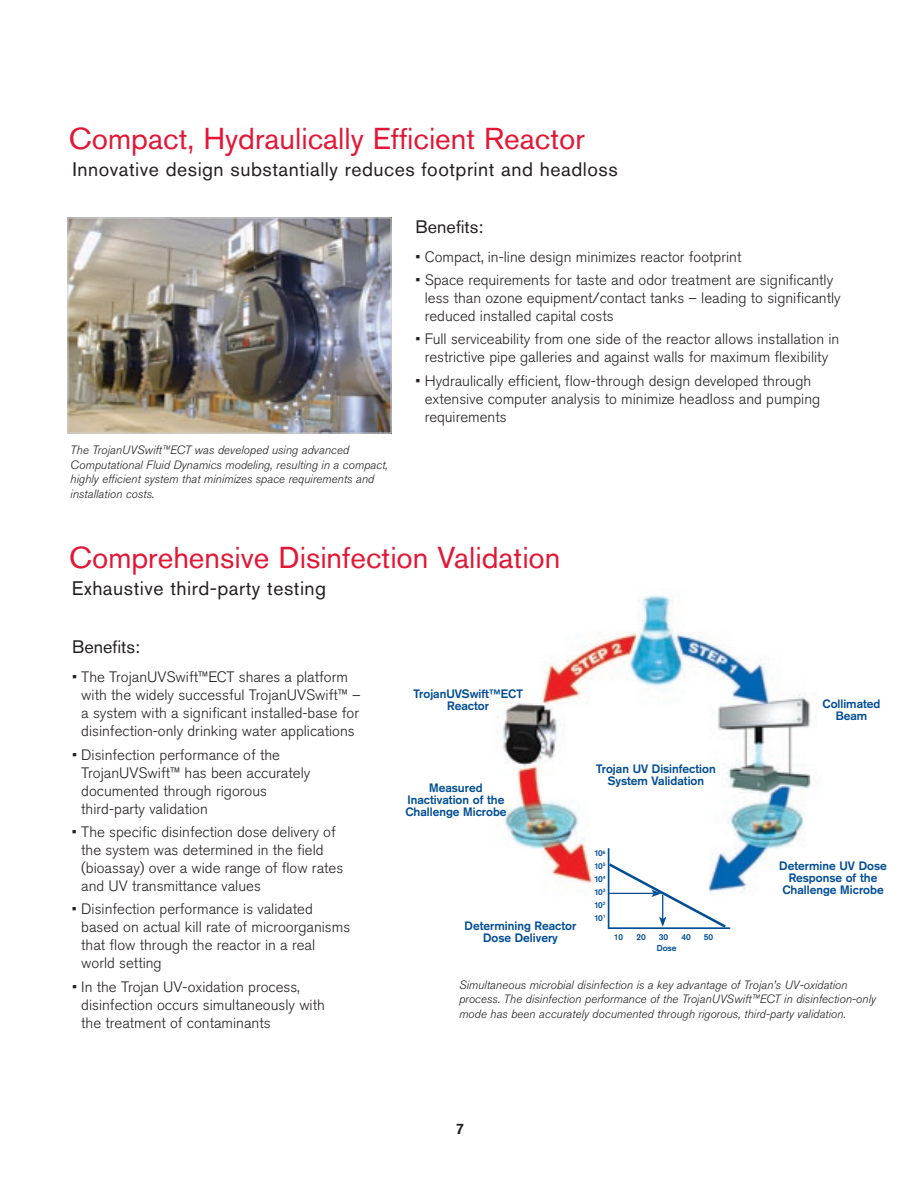
<style>
.page{position:relative;width:918px;height:1188px;background:#fff}
.page>*{position:absolute;margin:0;border:0;box-sizing:border-box;transform-origin:0 0}
.t1{font:30px "Akzidenz Grotesk BQ";color:#e21735}
.t2{font:19.5px "Akzidenz Grotesk BQ";letter-spacing:.025em;color:#231f20}
.t3{font:18px "Akzidenz Grotesk BQ";color:#231f20}
.t4{font:300 15px/18px "Akzidenz Grotesk BQ";color:#231f20}
.t5{font:500 15px "Akzidenz Grotesk BQ";color:#231f20}
.t6{font:italic 300 12px/14.4px "Akzidenz Grotesk BQ";color:#231f20}
.t7{font:700 12px/12px "Akzidenz Grotesk";color:#014d95;text-align:center}
.t8{font:700 8.4px/12.9px "Akzidenz Grotesk";color:#014d95;text-align:justify}
</style>
<div class="page">
<img style="left:69px;top:219px;width:320px;height:212px">
<div style="left:67px;top:217px;width:324px;height:216px;border:1px solid #d0d1d3"></div>
<img style="left:502px;top:594px;width:314px;height:299px">
<svg style="left:606px;top:861px;width:123px;height:68px"></svg>
<hr style="left:608px;top:848px;width:1px;height:80px;background:#014d95">
<hr style="left:608px;top:927px;width:122px;height:2px;background:#014d95">
<h1 class="t1" style="left:69px;top:121px;width:517px">Compact, Hydraulically Efficient Reactor</h1>
<h2 class="t2" style="left:73px;top:157px;width:547px">Innovative design substantially reduces footprint and headloss</h2>
<p class="t3" style="left:416px;top:216px;width:69px">Benefits:</p>
<p class="t4" style="left:416px;top:248px;width:327px">• Compact, in-line design minimizes reactor footprint</p>
<p class="t4" style="left:425px;top:271px;width:418px;text-indent:-9px">• Space requirements for taste and odor treatment are significantly less than ozone equipment/contact tanks – leading to significantly reduced installed capital costs</p>
<p class="t4" style="left:416px;top:331px;width:425px;text-align:center">• Full serviceability from one side of the reactor allows installation in restrictive pipe galleries and against walls for maximum flexibility</p>
<p class="t4" style="left:425px;top:372px;width:397px;text-indent:-9px">• Hydraulically efficient, flow-through design developed through extensive computer analysis to minimize headloss and pumping requirements</p>
<p class="t6" style="left:70px;top:443px;width:319px">The TrojanUVSwift™ECT was developed using advanced Computational Fluid Dynamics modeling, resulting in a compact, highly efficient system that minimizes space requirements and installation costs.</p>
<h1 class="t1" style="left:69px;top:540px;width:493px">Comprehensive Disinfection Validation</h1>
<h2 class="t2" style="left:72px;top:577px;width:256px">Exhaustive third-party testing</h2>
<p class="t3" style="left:72px;top:637px;width:69px">Benefits:</p>
<p class="t4" style="left:81px;top:668px;width:281px;text-indent:-9px">• The TrojanUVSwift™ECT shares a platform with the widely successful TrojanUVSwift™ – a system with a significant installed-base for disinfection-only drinking water applications</p>
<p class="t4" style="left:81px;top:746px;width:231px;text-indent:-9px">• Disinfection performance of the<br>TrojanUVSwift™ has been accurately documented through rigorous third-party validation</p>
<p class="t4" style="left:81px;top:823px;width:264px;text-indent:-9px">• The specific disinfection dose delivery of the system was determined in the field (bioassay) over a wide range of flow rates and UV transmittance values</p>
<p class="t4" style="left:81px;top:901px;width:271px;text-indent:-9px">• Disinfection performance is validated based on actual kill rate of microorganisms that flow through the reactor in a real world setting</p>
<p class="t4" style="left:81px;top:978px;width:245px;text-indent:-9px">• In the Trojan UV-oxidation process, disinfection occurs simultaneously with the treatment of contaminants</p>
<p class="t7" style="left:413px;top:688px;width:111px">TrojanUVSwift™ECT<br>Reactor</p>
<p class="t7" style="left:405px;top:782px;width:103px">Measured<br>Inactivation of the<br>Challenge Microbe</p>
<p class="t7" style="left:465px;top:920px;width:113px">Determining Reactor<br>Dose Delivery</p>
<p class="t7" style="left:596px;top:763px;width:121px">Trojan UV Disinfection<br>System Validation</p>
<p class="t8" style="left:594px;top:847px;width:13px">10<sup>6<br></sup>10<sup>5<br></sup>10<sup>4<br></sup>10<sup>3<br></sup>10<sup>2<br></sup>10<sup>1</sup></p>
<p class="t8" style="left:614px;top:930px;width:11px">10</p>
<p class="t8" style="left:636px;top:930px;width:11px">20</p>
<p class="t8" style="left:659px;top:930px;width:11px">30</p>
<p class="t8" style="left:681px;top:930px;width:11px">40</p>
<p class="t8" style="left:704px;top:930px;width:11px">50</p>
<p class="t8" style="left:657px;top:941px;width:21px">Dose</p>
<p class="t7" style="left:822px;top:698px;width:60px">Collimated<br>Beam</p>
<p class="t7" style="left:779px;top:860px;width:109px">Determine UV Dose<br>Response of the<br>Challenge Microbe</p>
<p class="t6" style="left:459px;top:978px;width:418px">Simultaneous microbial disinfection is a key advantage of Trojan’s UV-oxidation process. The disinfection performance of the TrojanUVSwift™ECT in disinfection-only mode has been accurately documented through rigorous, third-party validation.</p>
<p class="t5" style="left:456px;top:1119px;width:10px">7</p>
</div>
